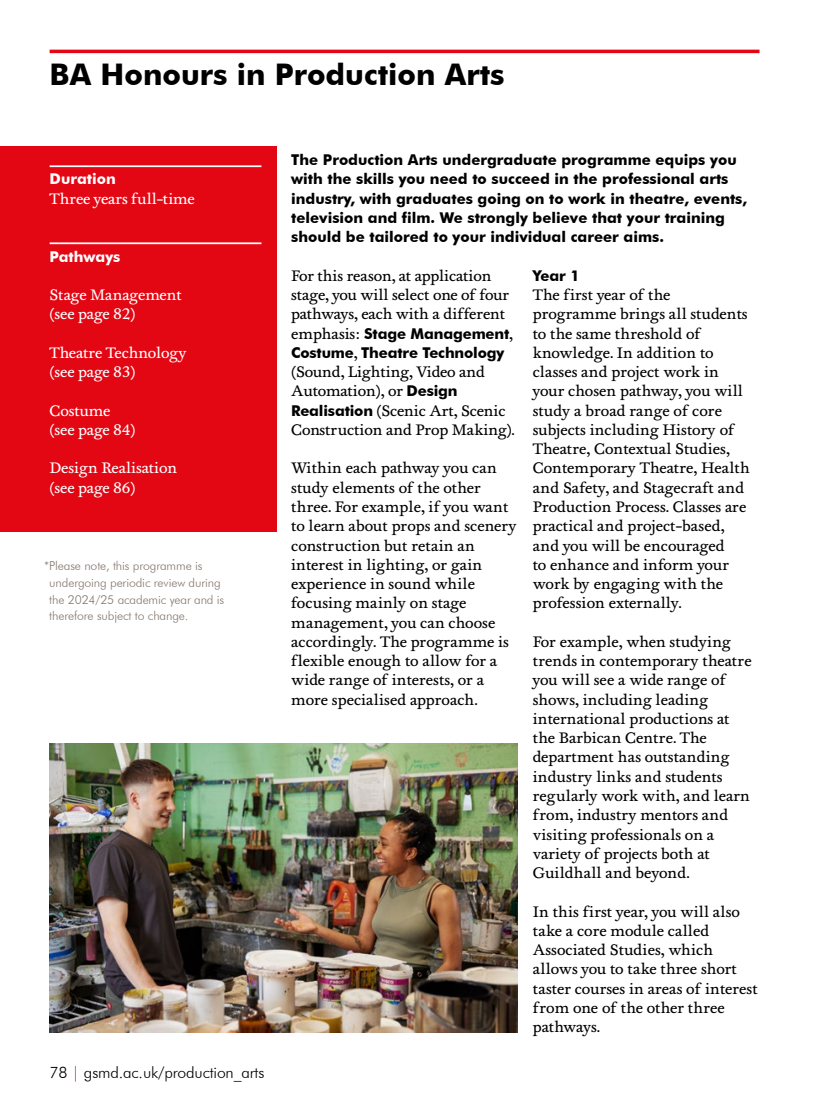
<style>
.page{position:relative;width:834px;height:1117px;background:#fff}
.page>*{position:absolute;margin:0;border:0;box-sizing:border-box;transform-origin:0 0}
._3__Heading_17_21pt{font:700 29.75px "Futura BT";color:#000}
._11__Body_copy_9_11pt{font:15.75px/19.2px "Foundry Wilson";color:#000}
._11a__Body_copy_9_11pt__for_green_box{font:15.75px/19.2px "Foundry Wilson";letter-spacing:-.01em;color:#fff}
.t1{font:300 15.75px "Futura BT";letter-spacing:-.01em;color:#000}
._8__Subheading_white_8_5_11pt__KiF{font:15.75px "Foundry Wilson";letter-spacing:-.01em;color:#fff}
._10__Intro_copy_8_5_11pt{font:700 14.88px/19.2px "Futura BT";color:#000}
._11__Body_copy_9_11pt-2{font:700 14.88px/19.2px "Futura BT";letter-spacing:-.01em;color:#000}
._8__Subheading_white_8_5_11pt__KiF-2{font:700 14.88px "Futura BT";color:#fff}
._5__Subheading_black_8_5_11pt{font:700 14.88px "Futura BT";color:#000}
.Image_caption_-_Futura_Light_-_7_9_5{font:300 12.25px/16.6px "Futura BT";letter-spacing:-.01em;color:#877770}
.s1{color:#e30613}
.s2{font-family:"Foundry Wilson";font-weight:400;font-size:15.75px}
.s3{font-family:"Futura BT";font-weight:700;font-size:14.88px}
</style>
<div class="page">
<hr style="left:50px;top:50px;width:709px;height:3px;background:#e30613">
<div style="left:0;top:146px;width:276px;height:385px;background:#e30613"></div>
<hr style="left:50px;top:165px;width:211px;height:2px;background:#fff">
<hr style="left:50px;top:242px;width:211px;height:2px;background:#fff">
<img style="left:50px;top:743px;width:468px;height:288px">
<p class="_3__Heading_17_21pt" style="left:50px;top:57px;width:456px">BA Honours in Production Arts</p>
<p class="_8__Subheading_white_8_5_11pt__KiF-2" style="left:50px;top:170px;width:68px">Duration</p>
<p class="_8__Subheading_white_8_5_11pt__KiF" style="left:50px;top:189px;width:147px">Three years full-time</p>
<p class="_8__Subheading_white_8_5_11pt__KiF-2" style="left:50px;top:247px;width:72px">Pathways</p>
<p class="_11a__Body_copy_9_11pt__for_green_box" style="left:50px;top:285px;width:134px">Stage Management (see page 82)</p>
<p class="_11a__Body_copy_9_11pt__for_green_box" style="left:50px;top:343px;width:139px">Theatre Technology (see page 83)</p>
<p class="_11a__Body_copy_9_11pt__for_green_box" style="left:50px;top:401px;width:87px">Costume (see page 84)</p>
<p class="_11a__Body_copy_9_11pt__for_green_box" style="left:50px;top:459px;width:129px">Design Realisation (see page 86)</p>
<p class="Image_caption_-_Futura_Light_-_7_9_5" style="left:49px;top:557px;width:176px;text-indent:-5px">*Please note, this programme is undergoing periodic review during the 2024/25 academic year and is therefore subject to change.</p>
<p class="t1" style="left:50px;top:1062px;width:216px">78 <span class="s1">|</span> gsmd.ac.uk/production_arts</p>
<p class="_10__Intro_copy_8_5_11pt" style="left:291px;top:150px;width:457px">The Production Arts undergraduate programme equips you with the skills you need to succeed in the professional arts industry, with graduates going on to work in theatre, events, television and film. We strongly believe that your training should be tailored to your individual career aims.</p>
<p class="_11__Body_copy_9_11pt" style="left:291px;top:266px;width:219px">For this reason, at application stage, you will select one of four pathways, each with a different</p>
<p class="_11__Body_copy_9_11pt-2" style="left:291px;top:323px;width:223px"><span class="s2">emphasis:</span> Stage Management<span class="s2">,<br></span>Costume<span class="s2">,</span> Theatre Technology</p>
<p class="_11__Body_copy_9_11pt" style="left:291px;top:362px;width:225px">(Sound, Lighting, Video and<br>Automation), or <span class="s3">Design<br>Realisation</span> (Scenic Art, Scenic<br>Construction and Prop Making).</p>
<p class="_11__Body_copy_9_11pt" style="left:291px;top:459px;width:227px">Within each pathway you can study elements of the other three. For example, if you want to learn about props and scenery construction but retain an interest in lighting, or gain experience in sound while focusing mainly on stage management, you can choose accordingly. The programme is flexible enough to allow for a wide range of interests, or a more specialised approach.</p>
<p class="_5__Subheading_black_8_5_11pt" style="left:532px;top:266px;width:49px">Year 1</p>
<p class="_11__Body_copy_9_11pt" style="left:532px;top:285px;width:218px">The first year of the programme brings all students to the same threshold of knowledge. In addition to classes and project work in your chosen pathway, you will study a broad range of core subjects including History of<br>Theatre, Contextual Studies,<br>Contemporary Theatre, Health and Safety, and Stagecraft and<br>Production Process. Classes are practical and project-based, and you will be encouraged<br>to enhance and inform your work by engaging with the profession externally.</p>
<p class="_11__Body_copy_9_11pt" style="left:532px;top:632px;width:220px">For example, when studying trends in contemporary theatre you will see a wide range of shows, including leading international productions at the Barbican Centre. The department has outstanding industry links and students regularly work with, and learn from, industry mentors and visiting professionals on a variety of projects both at<br>Guildhall and beyond.</p>
<p class="_11__Body_copy_9_11pt" style="left:532px;top:901px;width:226px">In this first year, you will also take a core module called<br>Associated Studies, which allows you to take three short taster courses in areas of interest from one of the other three pathways.</p>
</div>
